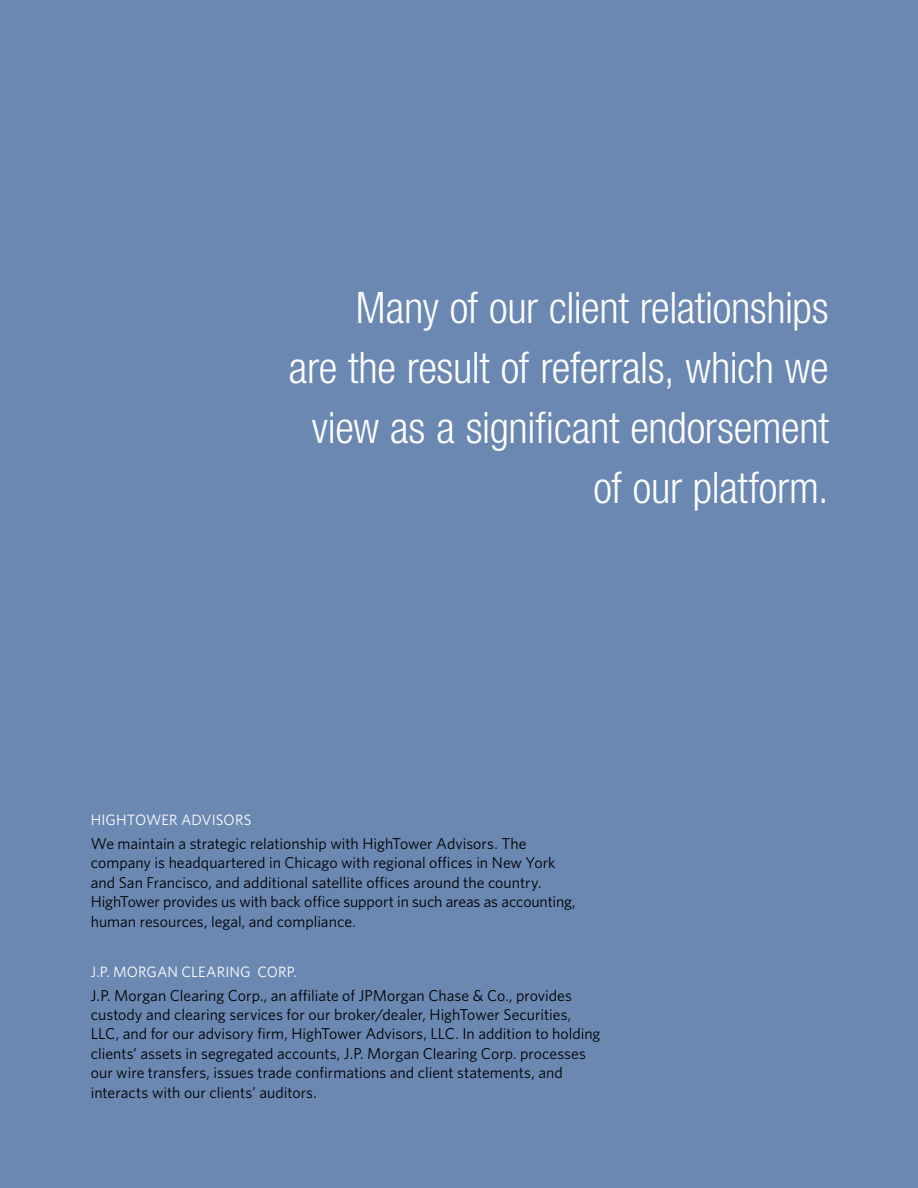
<style>
.page{position:relative;width:918px;height:1188px;background:#6b88b3}
.page>*{position:absolute;margin:0;border:0;box-sizing:border-box;transform-origin:0 0}
.t1{font:300 condensed 43.5px/60px "Helvetica Neue";letter-spacing:-.01em;color:#fff;text-align:right}
.t2{font:15.75px/19.5px "Whitney";color:#000}
.t3{font:15px "Whitney";letter-spacing:.005em;color:#fff}
</style>
<div class="page">
<h1 class="t1" style="left:289px;top:277px;width:541px">Many of our client relationships<br>are the result of referrals, which we view as a significant endorsement of our platform.</h1>
<p class="t3" style="left:91px;top:810px;width:161px">HighTower Advisors</p>
<p class="t2" style="left:91px;top:833px;width:486px">We maintain a strategic relationship with HighTower Advisors. The company is headquartered in Chicago with regional offices in New York and San Francisco, and additional satellite offices around the country.<br>HighTower provides us with back office support in such areas as accounting, human resources, legal, and compliance.</p>
<p class="t3" style="left:91px;top:961px;width:207px">J.P. Morgan Clearing Corp.</p>
<p class="t2" style="left:91px;top:985px;width:511px">J.P. Morgan Clearing Corp., an affiliate of JPMorgan Chase &amp; Co., provides custody and clearing services for our broker/dealer, HighTower Securities, LLC, and for our advisory firm, HighTower Advisors, LLC. I n addition to holding clients’ assets in segregated accounts, J.P. Morgan Clearing Corp. processes our wire transfers, issues trade confirmations and client statements, and interacts with our clients’ auditors.</p>
</div>
